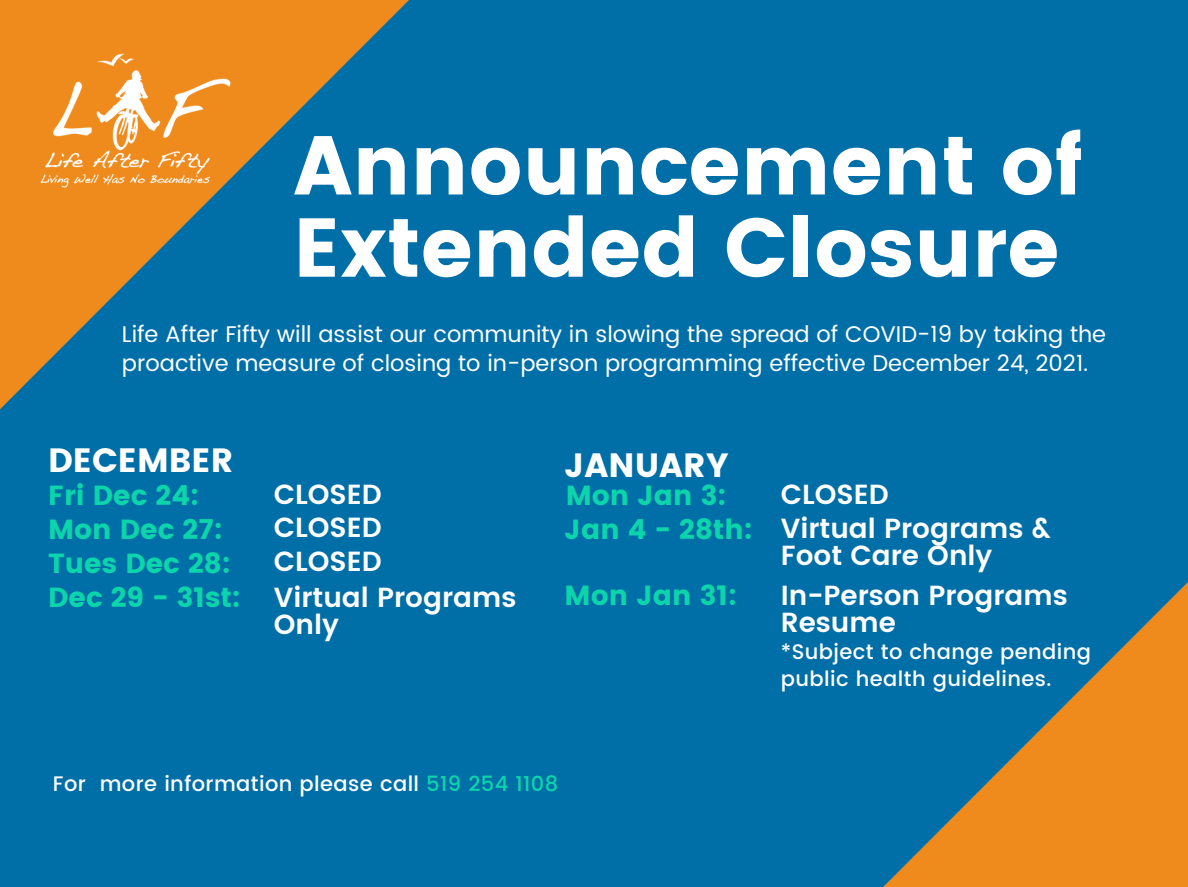
<style>
.page{position:relative;width:1188px;height:887px;background:#fff}
.page>*{position:absolute;margin:0;border:0;box-sizing:border-box;transform-origin:0 0}
.t1{font:82.95px/82.2px "Poppins";color:#fff}
.t2{font:33.6px "Poppins";color:#fff}
.t3{font:600 27.6px "Poppins";color:#fff}
.t4{font:27.6px "Poppins";color:#0cd5ac}
.t5{font:22.65px/29.2px "Poppins";color:#fff}
.t6{font:500 21px "Poppins";letter-spacing:.02em;color:#fff}
.s1{color:#0cd5ac}
</style>
<div class="page">
<div style="left:0;top:0;width:1188px;height:886px;background:#006fa7"></div>
<svg style="left:0;top:0;width:409px;height:409px"></svg>
<svg style="left:884px;top:582px;width:304px;height:304px"></svg>
<img style="left:18px;top:31px;width:234px;height:179px">
<p class="t1" style="left:293px;top:125px;width:790px">Announcement of<br>Extended Closure</p>
<p class="t5" style="left:122px;top:319px;width:986px">Life After Fifty will assist our community in slowing the spread of COVID-19 by taking the proactive measure of closing to in-person programming effective December 24, 2021.</p>
<p class="t2" style="left:48px;top:441px;width:187px">DECEMBER</p>
<p class="t2" style="left:565px;top:445px;width:166px">JANUARY</p>
<p class="t4" style="left:48px;top:480px;width:152px">Fri Dec 24:</p>
<p class="t4" style="left:48px;top:513px;width:176px">Mon Dec 27:</p>
<p class="t4" style="left:48px;top:547px;width:184px">Tues Dec 28:</p>
<p class="t3" style="left:274px;top:545px;width:109px">CLOSED</p>
<p class="t4" style="left:48px;top:581px;width:194px">Dec 29 - 31st:</p>
<p class="t3" style="left:274px;top:581px;width:244px">Virtual Programs</p>
<p class="t3" style="left:274px;top:608px;width:67px">Only</p>
<p class="t3" style="left:274px;top:478px;width:109px">CLOSED</p>
<p class="t3" style="left:274px;top:512px;width:109px">CLOSED</p>
<p class="t4" style="left:566px;top:480px;width:162px">Mon Jan 3:</p>
<p class="t4" style="left:565px;top:513px;width:189px">Jan 4 - 28th:</p>
<p class="t3" style="left:781px;top:478px;width:109px">CLOSED</p>
<p class="t3" style="left:781px;top:512px;width:271px">Virtual Programs &amp;</p>
<p class="t3" style="left:781px;top:539px;width:213px">Foot Care Only</p>
<p class="t4" style="left:565px;top:579px;width:174px">Mon Jan 31:</p>
<p class="t3" style="left:781px;top:579px;width:288px">In-Person Programs</p>
<p class="t3" style="left:781px;top:606px;width:117px">Resume</p>
<p class="t6" style="left:781px;top:639px;width:312px">*Subject to change pending</p>
<p class="t6" style="left:781px;top:666px;width:272px">public health guidelines.</p>
<p class="t6" style="left:53px;top:771px;width:507px">For more information please call <span class="s1">519 254 1108</span></p>
</div>
